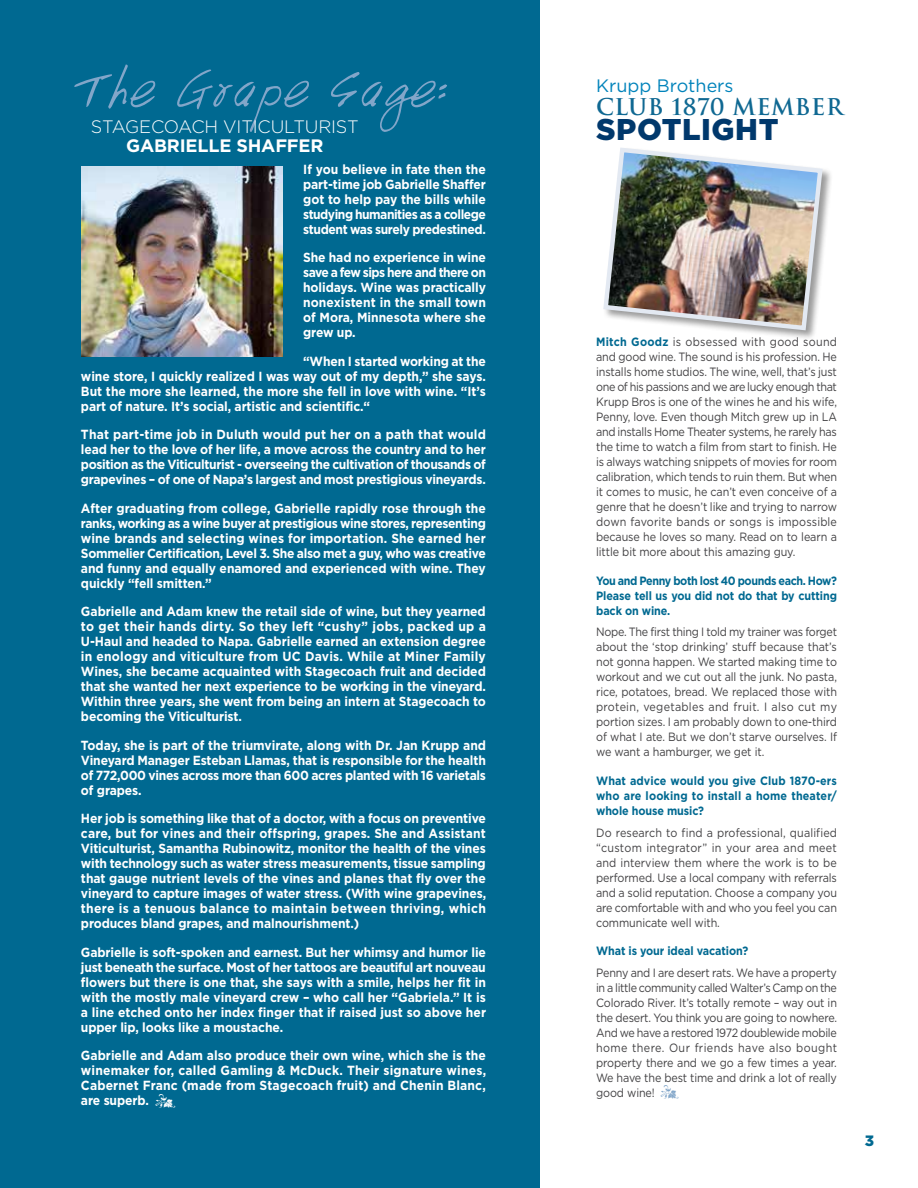
<style>
.page{position:relative;width:918px;height:1188px;background:#fff}
.page>*{position:absolute;margin:0;border:0;box-sizing:border-box;transform-origin:0 0}
.t1{font:79.5px "Handwriting";letter-spacing:.02em;color:#82a6c9}
.t2{font:900 30px "Gotham";letter-spacing:.02em;color:#00386c}
.t3{font:700 22.5px "Trajan";letter-spacing:.02em;color:#0f6892}
.t4{font:300 18px "Gotham";letter-spacing:-.01em;color:#fff}
.t5{font:700 18px "Gotham";letter-spacing:-.01em;color:#fff}
.t6{font:18px "Gotham";color:#0083bb}
.t7{font:900 15px "Gotham";color:#006991}
.t8{font:700 13.2px/15px "Gotham";letter-spacing:-.01em;color:#fff;text-align:justify;scale:.92 1}
.t9{font:12px/15px "Gotham";letter-spacing:-.01em;color:#414042;text-align:justify;scale:.9 1}
.t10{font:700 12px/15px "Gotham";letter-spacing:-.01em;color:#006991;text-align:justify;scale:.9 1}
.s1{font-family:"Type Embellishments Two Let Plain";font-weight:400;font-size:18px}
.s2{font-weight:700;color:#006991}
.s3{font-family:"Type Embellishments Two Let Plain";font-size:18px;color:#82a6c9}
</style>
<div class="page">
<div style="left:0;top:0;width:540px;height:1188px;background:#006991"></div>
<div style="left:603px;top:147px;width:230px;height:194px;background:#000;opacity:.4"></div>
<img style="left:603px;top:147px;width:222px;height:186px">
<img style="left:81px;top:167px;width:202px;height:190px">
<h1 class="t1" style="left:81px;top:42px;width:376px">The Grape Sage:</h1>
<h3 class="t4" style="left:91px;top:116px;width:269px">STAGECOACH VITICULTURIST</h3>
<h3 class="t5" style="left:126px;top:135px;width:199px">GABRIELLE SHAFFER</h3>
<p class="t8" style="left:303px;top:161px;width:200px">If you believe in fate then the part-time job Gabrielle Shaffer got to help pay the bills while studying humanities as a college student was surely predestined.</p>
<p class="t8" style="left:303px;top:250px;width:200px">She had no experience in wine save a few sips here and there on holidays. Wine was practically nonexistent in the small town of Mora, Minnesota where she grew up.</p>
<p class="t8" style="left:81px;top:353px;width:442px;text-indent:222px">“When I started working at the wine store, I quickly realized I was way out of my depth,” she says.<br>But the more she learned, the more she fell in love with wine. “It’s part of nature. It’s social, artistic and scientific.“</p>
<p class="t8" style="left:81px;top:427px;width:442px">That part-time job in Duluth would put her on a path that would lead her to the love of her life, a move across the country and to her position as the Viticulturist - overseeing the cultivation of thousands of grapevines – of one of Napa’s largest and most prestigious vineyards.</p>
<p class="t8" style="left:81px;top:500px;width:442px">After graduating from college, Gabrielle rapidly rose through the ranks, working as a wine buyer at prestigious wine stores, representing wine brands and selecting wines for importation. She earned her Sommelier Certification, Level 3. She also met a guy, who was creative and funny and equally enamored and experienced with wine. They quickly “fell smitten.”</p>
<p class="t8" style="left:81px;top:604px;width:442px">Gabrielle and Adam knew the retail side of wine, but they yearned to get their hands dirty. So they left “cushy” jobs, packed up a U-Haul and headed to Napa. Gabrielle earned an extension degree in enology and viticulture from UC Davis. While at Miner Family Wines, she became acquainted with Stagecoach fruit and decided that she wanted her next experience to be working in the vineyard.<br>Within three years, she went from being an intern at Stagecoach to becoming the Viticulturist.</p>
<p class="t8" style="left:81px;top:737px;width:442px">Today, she is part of the triumvirate, along with Dr. Jan Krupp and Vineyard Manager Esteban Llamas, that is responsible for the health of 772,000 vines across more than 600 acres planted with 16 varietals of grapes.</p>
<p class="t8" style="left:81px;top:811px;width:442px">Her job is something like that of a doctor, with a focus on preventive care, but for vines and their offspring, grapes. She and Assistant Viticulturist, Samantha Rubinowitz, monitor the health of the vines with technology such as water stress measurements, tissue sampling that gauge nutrient levels of the vines and planes that fly over the vineyard to capture images of water stress. (With wine grapevines, there is a tenuous balance to maintain between thriving, which produces bland grapes, and malnourishment.)</p>
<p class="t8" style="left:81px;top:944px;width:442px">Gabrielle is soft-spoken and earnest. But her whimsy and humor lie just beneath the surface. Most of her tattoos are beautiful art nouveau flowers but there is one that, she says with a smile, helps her fit in with the mostly male vineyard crew – who call her “Gabriela.” It is a line etched onto her index finger that if raised just so above her upper lip, looks like a moustache.</p>
<p class="t8" style="left:81px;top:1048px;width:442px">Gabrielle and Adam also produce their own wine, which she is the winemaker for, called Gamling &amp; McDuck. Their signature wines, Cabernet Franc (made from Stagecoach fruit) and Chenin Blanc, are superb. <span class="s1">^</span></p>
<h3 class="t6" style="left:596px;top:75px;width:139px">Krupp Brothers</h3>
<h3 class="t3" style="left:596px;top:93px;width:248px">CLUB 1870 MEMBER</h3>
<h2 class="t2" style="left:596px;top:109px;width:184px">SPOTLIGHT</h2>
<p class="t9" style="left:596px;top:334px;width:269px"><span class="s2">Mitch Goodz</span> is obsessed with good sound and good wine. The sound is his profession. He installs home studios. The wine, well, that’s just one of his passions and we are lucky enough that Krupp Bros is one of the wines he and his wife, Penny, love. Even though Mitch grew up in LA and installs Home Theater systems, he rarely has the time to watch a film from start to finish. He is always watching snippets of movies for room calibration, which tends to ruin them. But when it comes to music, he can’t even conceive of a genre that he doesn’t like and trying to narrow down favorite bands or songs is impossible because he loves so many. Read on to learn a little bit more about this amazing guy.</p>
<p class="t10" style="left:596px;top:573px;width:269px">You and Penny both lost 40 pounds each. How?<br>Please tell us you did not do that by cutting back on wine.</p>
<p class="t9" style="left:596px;top:624px;width:269px">Nope. The first thing I told my trainer was forget about the ‘stop drinking’ stuff because that’s not gonna happen. We started making time to workout and we cut out all the junk. No pasta, rice, potatoes, bread. We replaced those with protein, vegetables and fruit. I also cut my portion sizes. I am probably down to one-third of what I ate. But we don’t starve ourselves. If we want a hamburger, we get it.</p>
<p class="t10" style="left:596px;top:773px;width:269px">What advice would you give Club 1870-ers who are looking to install a home theater/ whole house music?</p>
<p class="t9" style="left:596px;top:825px;width:269px">Do research to find a professional, qualified “custom integrator” in your area and meet and interview them where the work is to be performed. Use a local company with referrals and a solid reputation. Choose a company you are comfortable with and who you feel you can communicate well with.</p>
<p class="t10" style="left:596px;top:943px;width:170px">What is your ideal vacation?</p>
<p class="t9" style="left:596px;top:965px;width:269px">Penny and I are desert rats. We have a property in a little community called Walter’s Camp on the Colorado River. It’s totally remote – way out in the desert. You think you are going to nowhere.<br>And we have a restored 1972 doublewide mobile home there. Our friends have also bought property there and we go a few times a year.<br>We have the best time and drink a lot of really good wine! <span class="s3">^</span></p>
<p class="t7" style="left:865px;top:1130px;width:11px">3</p>
</div>
